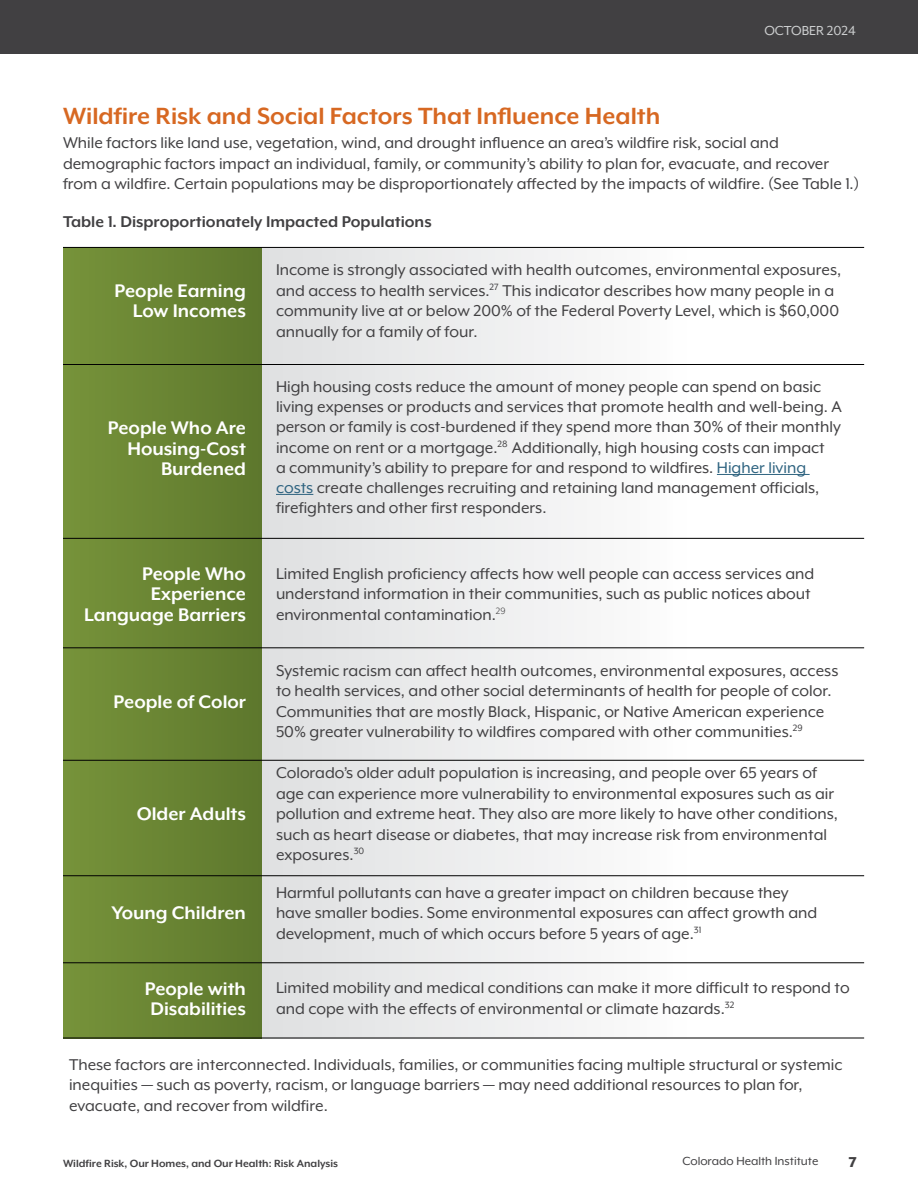
<style>
.page{position:relative;width:918px;height:1188px;background:#fff}
.page>*{position:absolute;margin:0;border:0;box-sizing:border-box;transform-origin:0 0}
.Hed_2{font:700 27px "Mr Eaves XL Mod OT";color:#d76822}
.CHI_Body_Copy{font:700 21px/20.4px "Mr Eaves XL Mod OT";color:#fff;text-align:right}
.CHI_Body_Copy-2{font:18px/20.4px "Mr Eaves XL Mod OT";color:#414042}
.CHI_Body_Copy-3{font:700 18px "Mr Eaves XL Mod OT";color:#414042}
.t1{font:800 16.5px "Mr Eaves XL Mod OT";color:#414042}
.t2{font:15px "Mr Eaves XL Mod OT";color:#cccecf}
.t3{font:13.5px "Mr Eaves XL Mod OT";color:#414042}
.t4{font:700 12px "Mr Eaves XL Mod OT";color:#414042}
.s1{color:#2e6380}
</style>
<div class="page">
<div style="left:0;top:0;width:918px;height:54px;background:#414042"></div>
<svg style="left:262px;top:247px;width:603px;height:791px"></svg>
<div style="left:63px;top:247px;width:199px;height:791px;background:linear-gradient(to right,#76933a,#5d772d)"></div>
<hr style="left:717px;top:474px;width:93px;height:1px;background:#2e6380">
<hr style="left:276px;top:494px;width:37px;height:1px;background:#2e6380">
<hr style="left:63px;top:364px;width:801px;height:1px;background:#000">
<hr style="left:63px;top:247px;width:801px;height:1px;background:#000">
<hr style="left:63px;top:538px;width:801px;height:1px;background:#000">
<hr style="left:63px;top:647px;width:801px;height:1px;background:#000">
<hr style="left:63px;top:760px;width:801px;height:1px;background:#000">
<hr style="left:63px;top:875px;width:801px;height:1px;background:#000">
<hr style="left:63px;top:962px;width:801px;height:1px;background:#000">
<hr style="left:63px;top:1038px;width:801px;height:1px;background:#000">
<p class="t2" style="left:764px;top:22px;width:93px">OCTOBER 2024</p>
<p class="Hed_2" style="left:63px;top:100px;width:599px">Wildfire Risk and Social Factors That Influence Health</p>
<p class="CHI_Body_Copy-2" style="left:63px;top:133px;width:798px">While factors like land use, vegetation, wind, and drought influence an area’s wildfire risk, social and demographic factors impact an individual, family, or community’s ability to plan for, evacuate, and recover from a wildfire. Certain populations may be disproportionately affected by the impacts of wildfire. (See Table 1.)</p>
<p class="CHI_Body_Copy-3" style="left:63px;top:212px;width:370px">Table 1. Disproportionately Impacted Populations</p>
<p class="CHI_Body_Copy" style="left:114px;top:280px;width:133px">People Earning<br>Low Incomes</p>
<p class="CHI_Body_Copy" style="left:108px;top:418px;width:140px">People Who Are<br>Housing-Cost<br>Burdened</p>
<p class="CHI_Body_Copy-2" style="left:276px;top:260px;width:567px">Income is strongly associated with health outcomes, environmental exposures, and access to health services.<sup>27</sup> This indicator describes how many people in a community live at or below 200% of the Federal Poverty Level, which is $60,000 annually for a family of four.</p>
<p class="CHI_Body_Copy-2" style="left:276px;top:376px;width:567px">High housing costs reduce the amount of money people can spend on basic living expenses or products and services that promote health and well-being. A person or family is cost-burdened if they spend more than 30% of their monthly income on rent or a mortgage.<sup>28</sup> Additionally, high housing costs can impact<br>a community’s ability to prepare for and respond to wildfires. <span class="s1">Higher living costs</span> create challenges recruiting and retaining land management officials, firefighters and other first responders.</p>
<p class="CHI_Body_Copy" style="left:84px;top:563px;width:163px">People Who<br>Experience<br>Language Barriers</p>
<p class="CHI_Body_Copy-2" style="left:276px;top:563px;width:540px">Limited English proficiency affects how well people can access services and understand information in their communities, such as public notices about environmental contamination.<sup>29</sup></p>
<p class="CHI_Body_Copy" style="left:114px;top:691px;width:134px">People of Color</p>
<p class="CHI_Body_Copy" style="left:137px;top:804px;width:111px">Older Adults</p>
<p class="CHI_Body_Copy" style="left:112px;top:903px;width:136px">Young Children</p>
<p class="CHI_Body_Copy-2" style="left:276px;top:660px;width:564px">Systemic racism can affect health outcomes, environmental exposures, access to health services, and other social determinants of health for people of color.<br>Communities that are mostly Black, Hispanic, or Native American experience 50% greater vulnerability to wildfires compared with other communities.<sup>29</sup></p>
<p class="CHI_Body_Copy-2" style="left:276px;top:763px;width:563px">Colorado’s older adult population is increasing, and people over 65 years of age can experience more vulnerability to environmental exposures such as air pollution and extreme heat. They also are more likely to have other conditions, such as heart disease or diabetes, that may increase risk from environmental exposures.<sup>30</sup></p>
<p class="CHI_Body_Copy-2" style="left:276px;top:882px;width:543px">Harmful pollutants can have a greater impact on children because they have smaller bodies. Some environmental exposures can affect growth and development, much of which occurs before 5 years of age.<sup>31</sup></p>
<p class="CHI_Body_Copy" style="left:145px;top:978px;width:103px;text-align:left">People with<br>Disabilities</p>
<p class="CHI_Body_Copy-2" style="left:276px;top:978px;width:575px">Limited mobility and medical conditions can make it more difficult to respond to and cope with the effects of environmental or climate hazards.<sup>32</sup></p>
<p class="CHI_Body_Copy-2" style="left:69px;top:1054px;width:775px">These factors are interconnected. Individuals, families, or communities facing multiple structural or systemic inequities — such as poverty, racism, or language barriers — may need additional resources to plan for, evacuate, and recover from wildfire.</p>
<p class="t4" style="left:63px;top:1156px;width:277px">Wildfire Risk, Our Homes, and Our Health: Risk Analysis</p>
<p class="t3" style="left:682px;top:1153px;width:138px">Colorado Health Institute</p>
<p class="t1" style="left:849px;top:1153px;width:9px">7</p>
</div>
